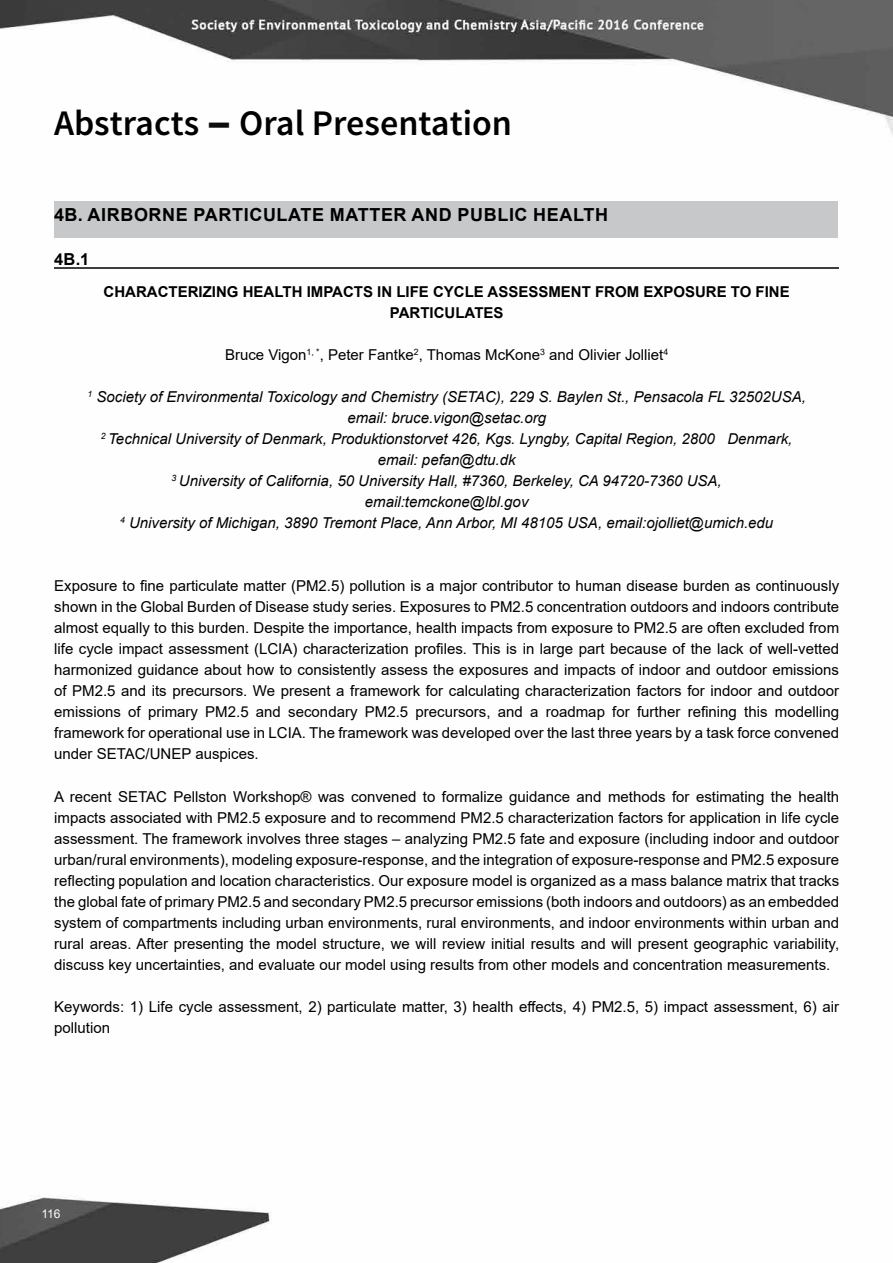
<style>
.page{position:relative;width:893px;height:1263px;background:#fff}
.page>*{position:absolute;margin:0;border:0;box-sizing:border-box;transform-origin:0 0}
.t1{font:600 36px "Source Sans Pro";color:#000}
.t2{font:700 18px "Arial";letter-spacing:.035em;color:#000}
.t3{font:700 16.5px "Arial";color:#000}
.t4{font:15px/21px "Arial";color:#000;text-align:justify}
.t5{font:italic 15px/21px "Arial";color:#000;text-align:center}
.t6{font:700 15px/21px "Arial";color:#000;text-align:center}
.t7{font:12px "Arial";color:#fff}
.s1{font-family:"Arial";font-weight:700;color:#0d0d0d}
</style>
<div class="page">
<img style="left:0;top:0;width:893px;height:1263px">
<div style="left:54px;top:201px;width:784px;height:37px;background:#c7c8ca"></div>
<hr style="left:54px;top:267px;width:785px;height:2px;background:#000">
<h1 class="t1" style="left:54px;top:101px;width:460px">Abstracts <span class="s1">–</span> Oral Presentation</h1>
<p class="t2" style="left:54px;top:202px;width:555px">4B. AIRBORNE PARTICULATE MATTER AND PUBLIC HEALTH</p>
<p class="t3" style="left:54px;top:248px;width:37px">4B.1</p>
<p class="t6" style="left:104px;top:282px;width:688px">CHARACTERIZING HEALTH IMPACTS IN LIFE CYCLE ASSESSMENT FROM EXPOSURE TO FINE<br>PARTICULATES</p>
<p class="t4" style="left:225px;top:345px;width:445px">Bruce Vigon<sup>1,</sup> <sup>*</sup>, Peter Fantke<sup>2</sup>, Thomas McKone<sup>3</sup> and Olivier Jolliet<sup>4</sup></p>
<p class="t5" style="left:88px;top:387px;width:720px"><sup>1</sup> Society of Environmental Toxicology and Chemistry (SETAC), 229 S. Baylen St., Pensacola FL 32502USA, email: bruce.vigon@setac.org<br><sup>2</sup> Technical University of Denmark, Produktionstorvet 426, Kgs. Lyngby, Capital Region, 2800 Denmark, email: pefan@dtu.dk<br><sup>3</sup> University of California, 50 University Hall, #7360, Berkeley, CA 94720-7360 USA,<br>email:temckone@lbl.gov<br><sup>4</sup> University of Michigan, 3890 Tremont Place, Ann Arbor, MI 48105 USA, email:ojolliet@umich.edu</p>
<p class="t4" style="left:54px;top:576px;width:786px">Exposure to fine particulate matter (PM2.5) pollution is a major contributor to human disease burden as continuously shown in the Global Burden of Disease study series. Exposures to PM2.5 concentration outdoors and indoors contribute almost equally to this burden. Despite the importance, health impacts from exposure to PM2.5 are often excluded from life cycle impact assessment (LCIA) characterization profiles. This is in large part because of the lack of well-vetted harmonized guidance about how to consistently assess the exposures and impacts of indoor and outdoor emissions of PM2.5 and its precursors. We present a framework for calculating characterization factors for indoor and outdoor emissions of primary PM2.5 and secondary PM2.5 precursors, and a roadmap for further refining this modelling framework for operational use in LCIA. The framework was developed over the last three years by a task force convened under SETAC/UNEP auspices.</p>
<p class="t4" style="left:54px;top:786px;width:786px">A recent SETAC Pellston Workshop® was convened to formalize guidance and methods for estimating the health impacts associated with PM2.5 exposure and to recommend PM2.5 characterization factors for application in life cycle assessment. The framework involves three stages – analyzing PM2.5 fate and exposure (including indoor and outdoor urban/rural environments), modeling exposure-response, and the integration of exposure-response and PM2.5 exposure reflecting population and location characteristics. Our exposure model is organized as a mass balance matrix that tracks the global fate of primary PM2.5 and secondary PM2.5 precursor emissions (both indoors and outdoors) as an embedded system of compartments including urban environments, rural environments, and indoor environments within urban and rural areas. After presenting the model structure, we will review initial results and will present geographic variability, discuss key uncertainties, and evaluate our model using results from other models and concentration measurements.</p>
<p class="t4" style="left:54px;top:996px;width:786px">Keywords: 1) Life cycle assessment, 2) particulate matter, 3) health effects, 4) PM2.5, 5) impact assessment, 6) air pollution</p>
<p class="t7" style="left:41px;top:1205px;width:21px">116</p>
</div>
